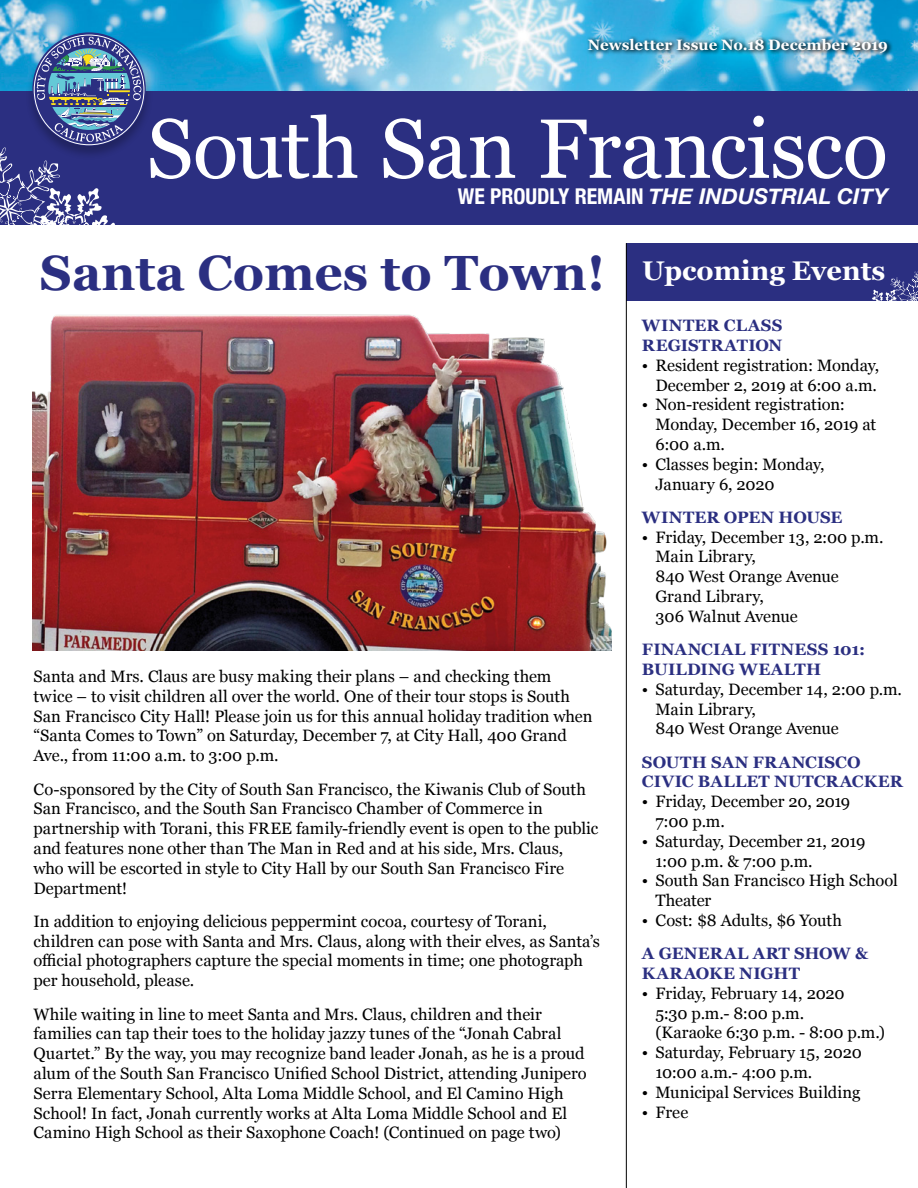
<style>
.page{position:relative;width:918px;height:1188px;background:#fff}
.page>*{position:absolute;margin:0;border:0;box-sizing:border-box;transform-origin:0 0}
.t1{font:84px "Georgia";letter-spacing:-.01em;color:#fff}
.t2{font:700 49.5px "Georgia";color:#2b2f81}
.t3{font:italic 700 21.75px "Helvetica Neue";color:#fff}
.t4{font:16.5px/19.8px "Georgia";color:#000}
.t5{font:700 16.5px/19.8px "Georgia";letter-spacing:.015em;color:#2b2f81}
.t6{font:700 15px "Georgia";letter-spacing:.005em;color:#fff}
.s1{font-style:normal;font-stretch:condensed}
</style>
<div class="page">
<img style="left:0;top:0;width:918px;height:92px">
<div style="left:0;top:92px;width:918px;height:133px;background:#2b2f81"></div>
<div style="left:25px;top:32px;width:128px;height:128px;background:#000;opacity:.25"></div>
<div style="left:586px;top:36px;width:308px;height:22px;background:#000;opacity:.7"></div>
<div style="left:626px;top:243px;width:292px;height:58px;background:#2b2f81"></div>
<hr style="left:626px;top:243px;width:1px;height:945px;background:#000">
<img style="left:32px;top:314px;width:580px;height:336px">
<svg style="left:0;top:32px;width:146px;height:193px"></svg>
<svg style="left:872px;top:271px;width:46px;height:30px"></svg>
<p class="t6" style="left:588px;top:33px;width:302px">Newsletter Issue No.18 December 2019</p>
<h1 class="t1" style="left:147px;top:88px;width:743px">South San Francisco</h1>
<h3 class="t3" style="left:458px;top:179px;width:432px"><span class="s1">WE PROUDLY REMAIN</span> THE INDUSTRIAL CITY</h3>
<h2 class="t2" style="left:40px;top:235px;width:847px">Santa Comes to Town! <sup>Upcoming</sup> <sup>Events</sup></h2>
<p class="t4" style="left:33px;top:666px;width:561px">Santa and Mrs. Claus are busy making their plans – and checking them twice – to visit children all over the world. One of their tour stops is South San Francisco City Hall! Please join us for this annual holiday tradition when “Santa Comes to Town” on Saturday, December 7, at City Hall, 400 Grand Ave., from 11:00 a.m. to 3:00 p.m.</p>
<p class="t4" style="left:33px;top:778px;width:566px">Co-sponsored by the City of South San Francisco, the Kiwanis Club of South San Francisco, and the South San Francisco Chamber of Commerce in partnership with Torani, this FREE family-friendly event is open to the public and features none other than The Man in Red and at his side, Mrs. Claus,<br>who will be escorted in style to City Hall by our South San Francisco Fire Department!</p>
<p class="t4" style="left:33px;top:911px;width:568px">In addition to enjoying delicious peppermint cocoa, courtesy of Torani, children can pose with Santa and Mrs. Claus, along with their elves, as Santa’s official photographers capture the special moments in time; one photograph per household, please.</p>
<p class="t4" style="left:33px;top:1003px;width:555px">While waiting in line to meet Santa and Mrs. Claus, children and their families can tap their toes to the holiday jazzy tunes of the “Jonah Cabral Quartet.” By the way, you may recognize band leader Jonah, as he is a proud alum of the South San Francisco Unified School District, attending Junipero Serra Elementary School, Alta Loma Middle School, and El Camino High School! In fact, Jonah currently works at Alta Loma Middle School and El Camino High School as their Saxophone Coach! (Continued on page two)</p>
<p class="t5" style="left:642px;top:315px;width:142px">WINTER CLASS<br>REGISTRATION</p>
<p class="t4" style="left:642px;top:354px;width:239px;text-align:right">• Resident registration: Monday,<br>December 2, 2019 at 6:00 a.m.</p>
<p class="t4" style="left:655px;top:394px;width:222px;text-indent:-13px">• Non-resident registration:<br>Monday, December 16, 2019 at<br>6:00 a.m.</p>
<p class="t4" style="left:655px;top:453px;width:171px;text-indent:-13px">• Classes begin: Monday,<br>January 6, 2020</p>
<p class="t5" style="left:642px;top:506px;width:202px">WINTER OPEN HOUSE</p>
<p class="t4" style="left:655px;top:526px;width:230px;text-indent:-13px">• Friday, December 13, 2:00 p.m.<br>Main Library,<br>840 West Orange Avenue<br>Grand Library,<br>306 Walnut Avenue</p>
<p class="t5" style="left:642px;top:639px;width:225px">FINANCIAL FITNESS 101:<br>BUILDING WEALTH</p>
<p class="t4" style="left:655px;top:678px;width:248px;text-indent:-13px">• Saturday, December 14, 2:00 p.m.<br>Main Library,<br>840 West Orange Avenue</p>
<p class="t5" style="left:642px;top:751px;width:262px">SOUTH SAN FRANCISCO<br>CIVIC BALLET NUTCRACKER</p>
<p class="t4" style="left:655px;top:791px;width:196px;text-indent:-13px">• Friday, December 20, 2019<br>7:00 p.m.</p>
<p class="t4" style="left:655px;top:831px;width:211px;text-indent:-13px">• Saturday, December 21, 2019<br>1:00 p.m. &amp; 7:00 p.m.</p>
<p class="t4" style="left:655px;top:870px;width:244px;text-indent:-13px">• South San Francisco High School<br>Theater</p>
<p class="t4" style="left:642px;top:910px;width:202px">• Cost: $8 Adults, $6 Youth</p>
<p class="t5" style="left:642px;top:943px;width:228px">A GENERAL ART SHOW &amp;<br>KARAOKE NIGHT</p>
<p class="t4" style="left:655px;top:983px;width:231px;text-indent:-13px">• Friday, February 14, 2020<br>5:30 p.m.- 8:00 p.m.<br>(Karaoke 6:30 p.m. - 8:00 p.m.)</p>
<p class="t4" style="left:655px;top:1042px;width:208px;text-indent:-13px">• Saturday, February 15, 2020<br>10:00 a.m.- 4:00 p.m.</p>
<p class="t4" style="left:642px;top:1082px;width:220px">• Municipal Services Building</p>
<p class="t4" style="left:642px;top:1101px;width:48px">• Free</p>
</div>
